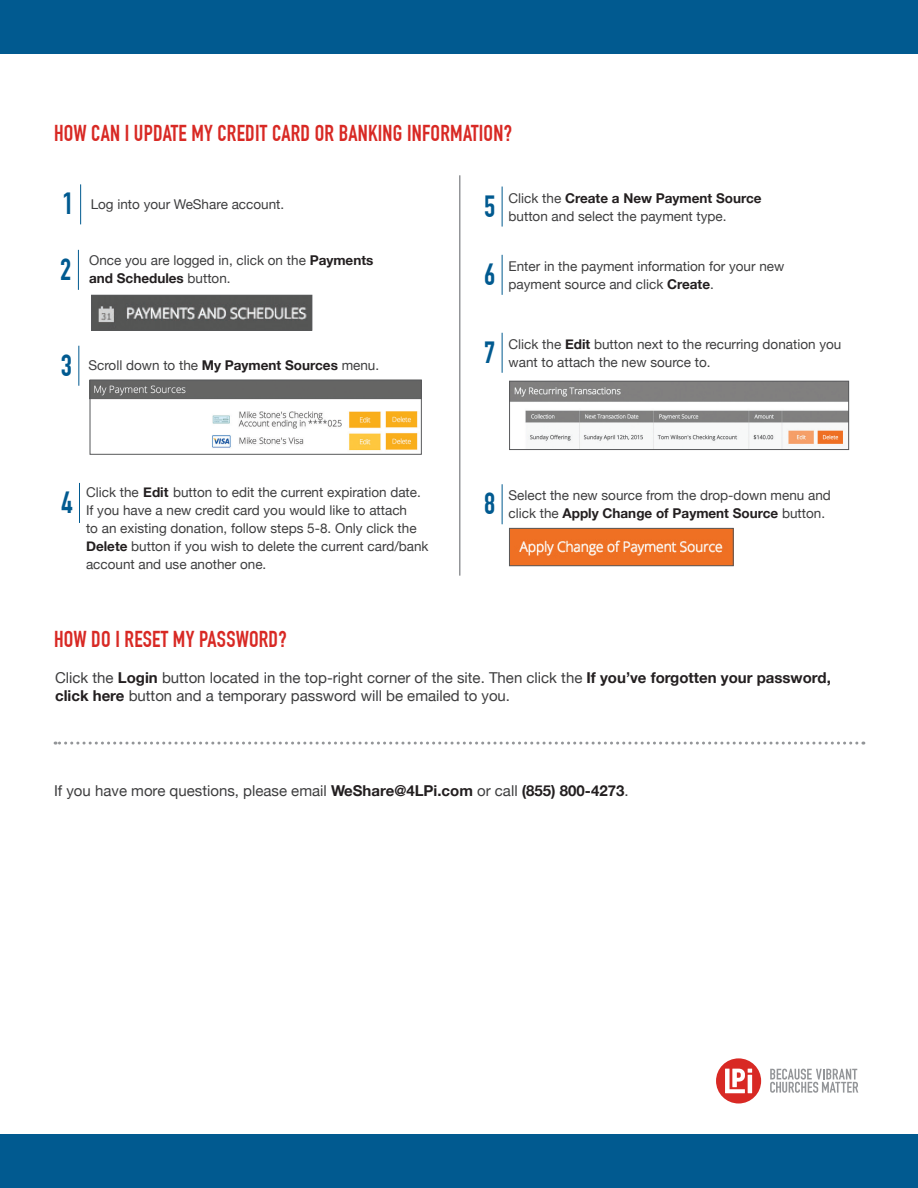
<style>
.page{position:relative;width:918px;height:1188px;background:#fff}
.page>*{position:absolute;margin:0;border:0;box-sizing:border-box;transform-origin:0 0}
.t1{font:700 30px "DIN Condensed";color:#015a90}
.t2{font:700 22.5px "DIN Condensed";letter-spacing:.01em;color:#d82924}
.t3{font:15px/18px "Helvetica Neue";color:#3e3e3f}
.t4{font:13.5px/18px "Helvetica Neue";color:#3e3e3f}
.t5{font:700 13.5px "Helvetica Neue";color:#231f20}
.s1{font-weight:400;color:#3e3e3f}
.s2{font-weight:700;color:#231f20}
</style>
<div class="page">
<div style="left:0;top:0;width:918px;height:54px;background:#015a90"></div>
<div style="left:0;top:1134px;width:918px;height:54px;background:#015a90"></div>
<hr style="left:80px;top:184px;width:1px;height:40px;background:#015a90">
<img style="left:93px;top:297px;width:217px;height:31px">
<div style="left:91px;top:295px;width:221px;height:35px;border:1px solid #57585a"></div>
<hr style="left:78px;top:250px;width:1px;height:40px;background:#015a90">
<hr style="left:78px;top:346px;width:1px;height:40px;background:#015a90">
<hr style="left:79px;top:483px;width:1px;height:40px;background:#015a90">
<hr style="left:502px;top:187px;width:1px;height:40px;background:#015a90">
<hr style="left:459px;top:175px;width:1px;height:401px;background:#939598">
<svg style="left:55px;top:742px;width:802px;height:3px"></svg>
<svg style="left:770px;top:1069px;width:88px;height:24px"></svg>
<div style="left:716px;top:1058px;width:45px;height:46px;background:#d82924;border-radius:50%"></div>
<svg style="left:725px;top:1069px;width:27px;height:24px"></svg>
<hr style="left:748px;top:1075px;width:4px;height:18px;background:#fff">
<img style="left:89px;top:380px;width:331px;height:73px">
<div style="left:90px;top:380px;width:332px;height:75px;border:1px solid #57585a"></div>
<hr style="left:502px;top:255px;width:1px;height:40px;background:#015a90">
<hr style="left:502px;top:333px;width:1px;height:40px;background:#015a90">
<img style="left:511px;top:383px;width:336px;height:65px">
<div style="left:509px;top:381px;width:340px;height:69px;border:1px solid #57585a"></div>
<hr style="left:502px;top:484px;width:1px;height:40px;background:#015a90">
<img style="left:511px;top:530px;width:221px;height:34px">
<div style="left:509px;top:528px;width:225px;height:38px;border:1px solid #57585a"></div>
<p class="t2" style="left:54px;top:120px;width:460px">HOW CAN I UPDATE MY CREDIT CARD OR BANKING INFORMATION?</p>
<p class="t1" style="left:63px;top:186px;width:13px">1</p>
<p class="t4" style="left:91px;top:196px;width:195px">Log into your WeShare account.</p>
<p class="t1" style="left:484px;top:188px;width:13px">5</p>
<p class="t5" style="left:509px;top:187px;width:255px"><span class="s1">Click the</span> Create a New Payment Source</p>
<p class="t4" style="left:509px;top:208px;width:220px">button and select the payment type.</p>
<p class="t1" style="left:60px;top:252px;width:13px">2</p>
<p class="t4" style="left:89px;top:252px;width:286px">Once you are logged in, click on the <span class="s2">Payments</span></p>
<p class="t5" style="left:89px;top:268px;width:143px">and Schedules <span class="s1">button.</span></p>
<p class="t1" style="left:484px;top:257px;width:13px">6</p>
<p class="t4" style="left:509px;top:258px;width:277px">Enter in the payment information for your new</p>
<p class="t4" style="left:509px;top:276px;width:207px">payment source and click <span class="s2">Create</span>.</p>
<p class="t1" style="left:61px;top:348px;width:13px">3</p>
<p class="t4" style="left:88px;top:357px;width:292px">Scroll down to the <span class="s2">My Payment Sources</span> menu.</p>
<p class="t1" style="left:484px;top:335px;width:13px">7</p>
<p class="t4" style="left:509px;top:336px;width:334px">Click the <span class="s2">Edit</span> button next to the recurring donation you</p>
<p class="t4" style="left:509px;top:354px;width:204px">want to attach the new source to.</p>
<p class="t1" style="left:61px;top:485px;width:13px">4</p>
<p class="t4" style="left:86px;top:484px;width:344px">Click the <span class="s2">Edit</span> button to edit the current expiration date.<br>If you have a new credit card you would like to attach<br>to an existing donation, follow steps 5-8. Only click the <span class="s2">Delete</span> button if you wish to delete the current card/bank account and use another one.</p>
<p class="t1" style="left:484px;top:486px;width:13px">8</p>
<p class="t4" style="left:509px;top:487px;width:324px">Select the new source from the drop-down menu and</p>
<p class="t5" style="left:509px;top:503px;width:318px"><span class="s1">click the</span> Apply Change of Payment Source <span class="s1">button.</span></p>
<p class="t2" style="left:54px;top:626px;width:234px">HOW DO I RESET MY PASSWORD?</p>
<p class="t3" style="left:55px;top:669px;width:777px">Click the <span class="s2">Login</span> button located in the top-right corner of the site. Then click the <span class="s2">If you’ve forgotten your password, click here</span> button and a temporary password will be emailed to you.</p>
<p class="t3" style="left:54px;top:783px;width:576px">If you have more questions, please email <span class="s2">WeShare@4LPi.com</span> or call <span class="s2">(855) 800-4273</span>.</p>
</div>
